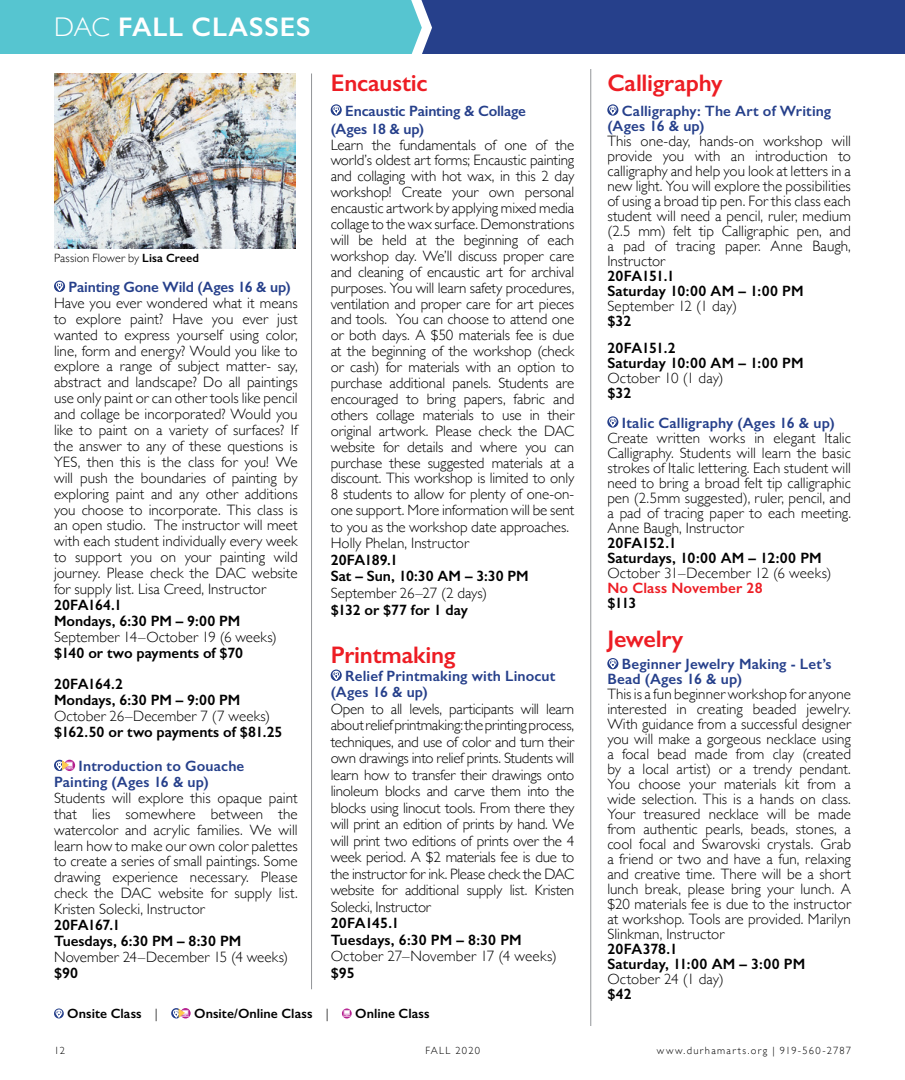
<style>
.page{position:relative;width:905px;height:1080px;background:#fff}
.page>*{position:absolute;margin:0;border:0;box-sizing:border-box;transform-origin:0 0}
.t1{font:600 27px "Gill Sans";letter-spacing:.03em;color:#fff}
.t2{font:600 24px "Gill Sans";letter-spacing:-.01em;color:#ed1d24}
.t3{font:300 15px/15.9px "Gill Sans";letter-spacing:-.005em;color:#000;text-align:justify}
.t4{font:600 15px/15px "Gill Sans";color:#000}
.t5{font:600 15px/15px "Gill Sans";letter-spacing:.005em;color:#26408b}
.t6{font:300 15px "Gill Sans";letter-spacing:.015em;color:#000}
.t7{font:600 15px "Gill Sans";letter-spacing:.015em;color:#ed1d24}
.t8{font:600 15px/27px "Gill Sans";letter-spacing:-.025em;color:#000}
.t9{font:600 13.5px "Gill Sans";letter-spacing:.005em;color:#000}
.t10{font:300 12px "Gill Sans";letter-spacing:.01em;color:#000}
.t11{font:300 10.5px "Gill Sans";letter-spacing:.125em;color:#000}
.s1{font-weight:300}
.s2{font-weight:600}
</style>
<div class="page">
<hr style="left:311px;top:73px;width:1px;height:916px;background:#939598">
<svg style="left:54px;top:281px;width:11px;height:11px"></svg>
<svg style="left:56px;top:282px;width:7px;height:9px"></svg>
<div style="left:64px;top:760px;width:11px;height:11px;background:#b41e8e;border-radius:50%"></div>
<svg style="left:54px;top:760px;width:19px;height:11px"></svg>
<div style="left:0;top:0;width:904px;height:54px;background:#26408b"></div>
<svg style="left:54px;top:1008px;width:10px;height:10px"></svg>
<svg style="left:56px;top:1010px;width:6px;height:8px"></svg>
<svg style="left:171px;top:1008px;width:18px;height:10px"></svg>
<svg style="left:342px;top:1008px;width:10px;height:10px"></svg>
<svg style="left:343px;top:1010px;width:7px;height:7px"></svg>
<img style="left:54px;top:74px;width:241px;height:174px">
<svg style="left:331px;top:104px;width:11px;height:12px"></svg>
<svg style="left:332px;top:106px;width:8px;height:9px"></svg>
<svg style="left:330px;top:670px;width:12px;height:11px"></svg>
<svg style="left:332px;top:671px;width:8px;height:9px"></svg>
<svg style="left:607px;top:104px;width:11px;height:12px"></svg>
<svg style="left:609px;top:106px;width:7px;height:9px"></svg>
<svg style="left:607px;top:416px;width:11px;height:12px"></svg>
<svg style="left:609px;top:418px;width:7px;height:9px"></svg>
<svg style="left:607px;top:658px;width:11px;height:11px"></svg>
<svg style="left:609px;top:659px;width:7px;height:9px"></svg>
<hr style="left:590px;top:69px;width:1px;height:957px;background:#939598">
<div style="left:0;top:0;width:428px;height:54px;background:#56c5d0"></div>
<h1 class="t1" style="left:54px;top:10px;width:258px"><span class="s1">DAC</span> FALL CLASSES</h1>
<p class="t10" style="left:54px;top:248px;width:147px">Passion Flower by <span class="s2">Lisa Creed</span></p>
<p class="t5" style="left:69px;top:279px;width:224px">Painting Gone Wild (Ages 16 &amp; up)</p>
<p class="t3" style="left:54px;top:294px;width:245px">Have you ever wondered what it means to explore paint? Have you ever just wanted to express yourself using color, line, form and energy? Would you like to explore a range of subject matter- say, abstract and landscape? Do all paintings use only paint or can other tools like pencil and collage be incorporated? Would you like to paint on a variety of surfaces? If the answer to any of these questions is YES, then this is the class for you! We will push the boundaries of painting by exploring paint and any other additions you choose to incorporate. This class is an open studio. The instructor will meet with each student individually every week to support you on your painting wild journey. Please check the DAC website for supply list. Lisa Creed, Instructor</p>
<p class="t4" style="left:54px;top:597px;width:188px;line-height:15.9px">20FA164.1<br>Mondays, 6:30 PM – 9:00 PM</p>
<p class="t3" style="left:54px;top:628px;width:224px">September 14–October 19 (6 weeks)</p>
<p class="t4" style="left:54px;top:637px;width:190px;line-height:31.8px">$140 or two payments of $70<br>20FA164.2</p>
<p class="t4" style="left:54px;top:693px;width:188px">Mondays, 6:30 PM – 9:00 PM</p>
<p class="t3" style="left:54px;top:708px;width:217px">October 26–December 7 (7 weeks)</p>
<p class="t4" style="left:54px;top:724px;width:230px">$162.50 or two payments of $81.25</p>
<p class="t5" style="left:54px;top:758px;width:192px;line-height:15.9px;text-indent:25px">Introduction to Gouache<br>Painting (Ages 16 &amp; up)</p>
<p class="t3" style="left:54px;top:789px;width:245px">Students will explore this opaque paint that lies somewhere between the watercolor and acrylic families. We will learn how to make our own color palettes to create a series of small paintings. Some drawing experience necessary. Please check the DAC website for supply list.<br>Kristen Solecki, Instructor</p>
<p class="t4" style="left:54px;top:917px;width:189px;line-height:15.9px">20FA167.1<br>Tuesdays, 6:30 PM – 8:30 PM</p>
<p class="t3" style="left:54px;top:948px;width:236px">November 24–December 15 (4 weeks)</p>
<p class="t4" style="left:54px;top:965px;width:26px">$90</p>
<h2 class="t2" style="left:330px;top:68px;width:98px">Encaustic</h2>
<p class="t5" style="left:330px;top:101px;width:197px;line-height:18px;text-indent:15px">Encaustic Painting &amp; Collage (Ages 18 &amp; up)</p>
<p class="t3" style="left:330px;top:136px;width:245px;text-align:left">Learn the fundamentals of one of the world’s oldest art forms; Encaustic painting and collaging with hot wax, in this 2 day workshop! Create your own personal encaustic artwork by applying mixed media collage to the wax surface. Demonstrations will be held at the beginning of each workshop day. We’ll discuss proper care and cleaning of encaustic art for archival purposes. You will learn safety procedures, ventilation and proper care for art pieces and tools. You can choose to attend one or both days. A $50 materials fee is due at the beginning of the workshop (check or cash) for materials with an option to purchase additional panels. Students are encouraged to bring papers, fabric and others collage materials to use in their original artwork. Please check the DAC website for details and where you can purchase these suggested materials at a discount. This workshop is limited to only 8 students to allow for plenty of one-on&shy;one support. More information will be sent to you as the workshop date approaches.<br>Holly Phelan, Instructor</p>
<p class="t4" style="left:330px;top:551px;width:200px;line-height:16.5px">20FA189.1<br>Sat – Sun, 10:30 AM – 3:30 PM</p>
<p class="t3" style="left:330px;top:584px;width:158px">September 26–27 (2 days)</p>
<p class="t4" style="left:330px;top:602px;width:139px">$132 or $77 for 1 day</p>
<h2 class="t2" style="left:330px;top:640px;width:126px">Printmaking</h2>
<p class="t5" style="left:330px;top:667px;width:226px;line-height:16.5px;text-indent:15px">Relief Printmaking with Linocut (Ages 16 &amp; up)</p>
<p class="t3" style="left:330px;top:700px;width:245px;line-height:16.5px">Open to all levels, participants will learn about relief printmaking: the printing process, techniques, and use of color and turn their own drawings into relief prints. Students will learn how to transfer their drawings onto linoleum blocks and carve them into the blocks using linocut tools. From there they will print an edition of prints by hand. We will print two editions of prints over the 4 week period. A $2 materials fee is due to the instructor for ink. Please check the DAC website for additional supply list. Kristen Solecki, Instructor</p>
<p class="t4" style="left:330px;top:915px;width:192px;line-height:16.5px">20FA145.1<br>Tuesdays, 6:30 PM – 8:30 PM</p>
<p class="t6" style="left:330px;top:945px;width:227px">October 27–November 17 (4 weeks)</p>
<p class="t4" style="left:330px;top:965px;width:26px">$95</p>
<p class="t9" style="left:67px;top:1006px;width:92px">Onsite Class <span class="s1">|</span></p>
<p class="t9" style="left:194px;top:1006px;width:136px">Onsite/Online Class <span class="s1">|</span></p>
<p class="t9" style="left:355px;top:1006px;width:76px">Online Class</p>
<h2 class="t2" style="left:607px;top:68px;width:117px">Calligraphy</h2>
<p class="t5" style="left:607px;top:103px;width:225px;text-indent:15px">Calligraphy: The Art of Writing (Ages 16 &amp; up)</p>
<p class="t3" style="left:607px;top:133px;width:245px;line-height:15px">This one-day, hands-on workshop will provide you with an introduction to calligraphy and help you look at letters in a new light. You will explore the possibilities of using a broad tip pen. For this class each student will need a pencil, ruler, medium (2.5 mm) felt tip Calligraphic pen, and a pad of tracing paper. Anne Baugh, Instructor</p>
<p class="t4" style="left:607px;top:268px;width:198px">20FA151.1<br>Saturday 10:00 AM – 1:00 PM</p>
<p class="t6" style="left:607px;top:294px;width:131px">September 12 (1 day)</p>
<p class="t8" style="left:607px;top:307px;width:70px">$32<br>20FA151.2</p>
<p class="t4" style="left:607px;top:355px;width:198px">Saturday 10:00 AM – 1:00 PM</p>
<p class="t3" style="left:607px;top:369px;width:118px">October 10 (1 day)</p>
<p class="t4" style="left:607px;top:385px;width:25px">$32</p>
<p class="t5" style="left:622px;top:415px;width:214px">Italic Calligraphy (Ages 16 &amp; up)</p>
<p class="t3" style="left:607px;top:430px;width:245px;line-height:15px">Create written works in elegant Italic Calligraphy. Students will learn the basic strokes of Italic lettering. Each student will need to bring a broad felt tip calligraphic pen (2.5mm suggested), ruler, pencil, and a pad of tracing paper to each meeting.<br>Anne Baugh, Instructor</p>
<p class="t4" style="left:607px;top:535px;width:216px">20FA152.1<br>Saturdays, 10:00 AM – 12:00 PM</p>
<p class="t6" style="left:607px;top:561px;width:225px">October 31–December 12 (6 weeks)</p>
<p class="t7" style="left:607px;top:579px;width:157px">No Class November 28</p>
<p class="t4" style="left:607px;top:595px;width:31px">$113</p>
<h2 class="t2" style="left:607px;top:624px;width:78px">Jewelry</h2>
<p class="t5" style="left:607px;top:657px;width:226px;text-indent:15px">Beginner Jewelry Making - Let’s<br>Bead (Ages 16 &amp; up)</p>
<p class="t3" style="left:607px;top:686px;width:245px;line-height:15px">This is a fun beginner workshop for anyone interested in creating beaded jewelry.<br>With guidance from a successful designer you will make a gorgeous necklace using a focal bead made from clay (created by a local artist) or a trendy pendant.<br>You choose your materials kit from a wide selection. This is a hands on class.<br>Your treasured necklace will be made from authentic pearls, beads, stones, a cool focal and Swarovski crystals. Grab a friend or two and have a fun, relaxing and creative time. There will be a short lunch break, please bring your lunch. A $20 materials fee is due to the instructor at workshop. Tools are provided. Marilyn Slinkman, Instructor</p>
<p class="t4" style="left:607px;top:942px;width:199px">20FA378.1<br>Saturday, 11:00 AM – 3:00 PM</p>
<p class="t3" style="left:607px;top:971px;width:118px">October 24 (1 day)</p>
<p class="t4" style="left:607px;top:987px;width:26px">$42</p>
<p class="t11" style="left:54px;top:1043px;width:13px">12</p>
<p class="t11" style="left:425px;top:1043px;width:56px">FALL 2020</p>
<p class="t11" style="left:657px;top:1043px;width:195px">www.durhamarts.org | 919-560-2787</p>
</div>
